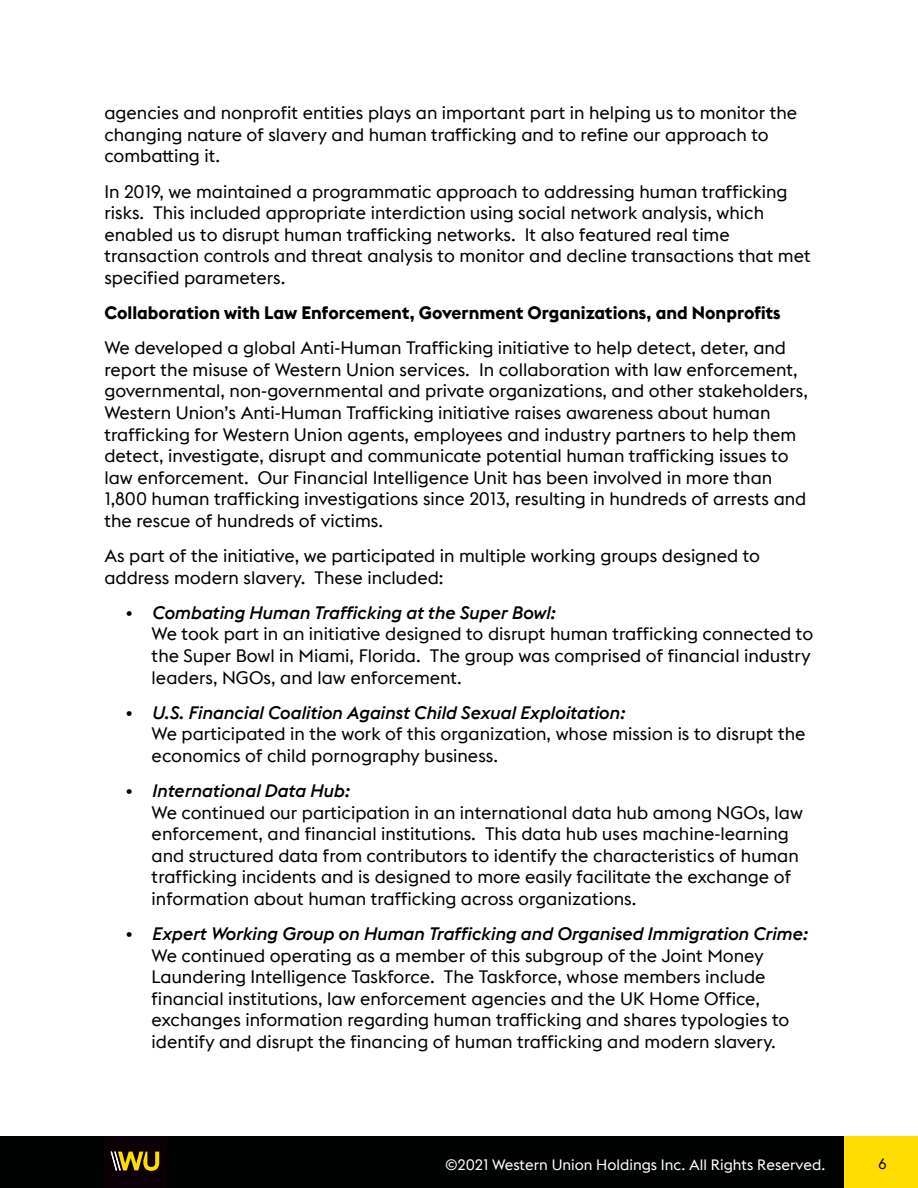
<style>
.page{position:relative;width:918px;height:1188px;background:#fff}
.page>*{position:absolute;margin:0;border:0;box-sizing:border-box;transform-origin:0 0}
.t1{font:18px/21.6px "Euclid WU";color:#000}
.t2{font:italic 18px "Euclid WU Medium";color:#000}
.t3{font:18px "Euclid WU Bold";color:#000}
.t4{font:15px "Euclid WU";color:#fff}
.t5{font:15px "Euclid WU";color:#000}
.s1{font-style:inherit}
</style>
<div class="page">
<div style="left:61px;top:1137px;width:857px;height:51px;background:#fd0"></div>
<div style="left:0;top:1137px;width:843px;height:51px;background:#000101"></div>
<div style="left:104px;top:1137px;width:63px;height:51px;background:#0a0005"></div>
<svg style="left:111px;top:1152px;width:48px;height:19px"></svg>
<p class="t1" style="left:104px;top:102px;width:694px">agencies and nonprofit entities plays an important part in helping us to monitor the changing nature of slavery and human trafficking and to refine our approach to combatting it.</p>
<p class="t1" style="left:104px;top:180px;width:708px">In 2019, we maintained a programmatic approach to addressing human trafficking risks. This included appropriate interdiction using social network analysis, which enabled us to disrupt human trafficking networks. It also featured real time transaction controls and threat analysis to monitor and decline transactions that met specified parameters.</p>
<p class="t3" style="left:104px;top:301px;width:678px">Collaboration with Law Enforcement, Government Organizations, and Nonprofits</p>
<p class="t1" style="left:104px;top:337px;width:705px">We developed a global Anti-Human Trafficking initiative to help detect, deter, and report the misuse of Western Union services. In collaboration with law enforcement, governmental, non-governmental and private organizations, and other stakeholders, Western Union’s Anti-Human Trafficking initiative raises awareness about human trafficking for Western Union agents, employees and industry partners to help them detect, investigate, disrupt and communicate potential human trafficking issues to law enforcement. Our Financial Intelligence Unit has been involved in more than 1,800 human trafficking investigations since 2013, resulting in hundreds of arrests and the rescue of hundreds of victims.</p>
<p class="t1" style="left:104px;top:545px;width:657px">As part of the initiative, we participated in multiple working groups designed to address modern slavery. These included:</p>
<p class="t2" style="left:125px;top:602px;width:432px">• Combating Human Trafficking at the Super Bowl:</p>
<p class="t1" style="left:152px;top:623px;width:663px">We took part in an initiative designed to disrupt human trafficking connected to the Super Bowl in Miami, Florida. The group was comprised of financial industry leaders, NGOs, and law enforcement.</p>
<p class="t2" style="left:125px;top:701px;width:501px">• U.S. Financial Coalition Against Child Sexual Exploitation:</p>
<p class="t1" style="left:152px;top:723px;width:655px">We participated in the work of this organization, whose mission is to disrupt the economics of child pornography business.</p>
<p class="t2" style="left:125px;top:780px;width:226px">• International Data Hub:</p>
<p class="t1" style="left:152px;top:801px;width:653px">We continued our participation in an international data hub among NGOs, law enforcement, and financial institutions. This data hub uses machine-learning and structured data from contributors to identify the characteristics of human trafficking incidents and is designed to more easily facilitate the exchange of information about human trafficking across organizations.</p>
<p class="t2" style="left:125px;top:923px;width:684px">• Expert Working Group on Human Trafficking and Organised Immigration Crime:</p>
<p class="t1" style="left:152px;top:944px;width:639px">We continued operating as a member of this subgroup of the Joint Money Laundering Intelligence Taskforce. The Taskforce, whose members include financial institutions, law enforcement agencies and the UK Home Office, exchanges information regarding human trafficking and shares typologies to identify and disrupt the financing of human trafficking and modern slavery.</p>
<p class="t4" style="left:446px;top:1156px;width:381px">©202<span class="s1">1</span> Western Union Holdings Inc. All Rights Reserved.</p>
<p class="t5" style="left:878px;top:1154px;width:10px">6</p>
</div>
